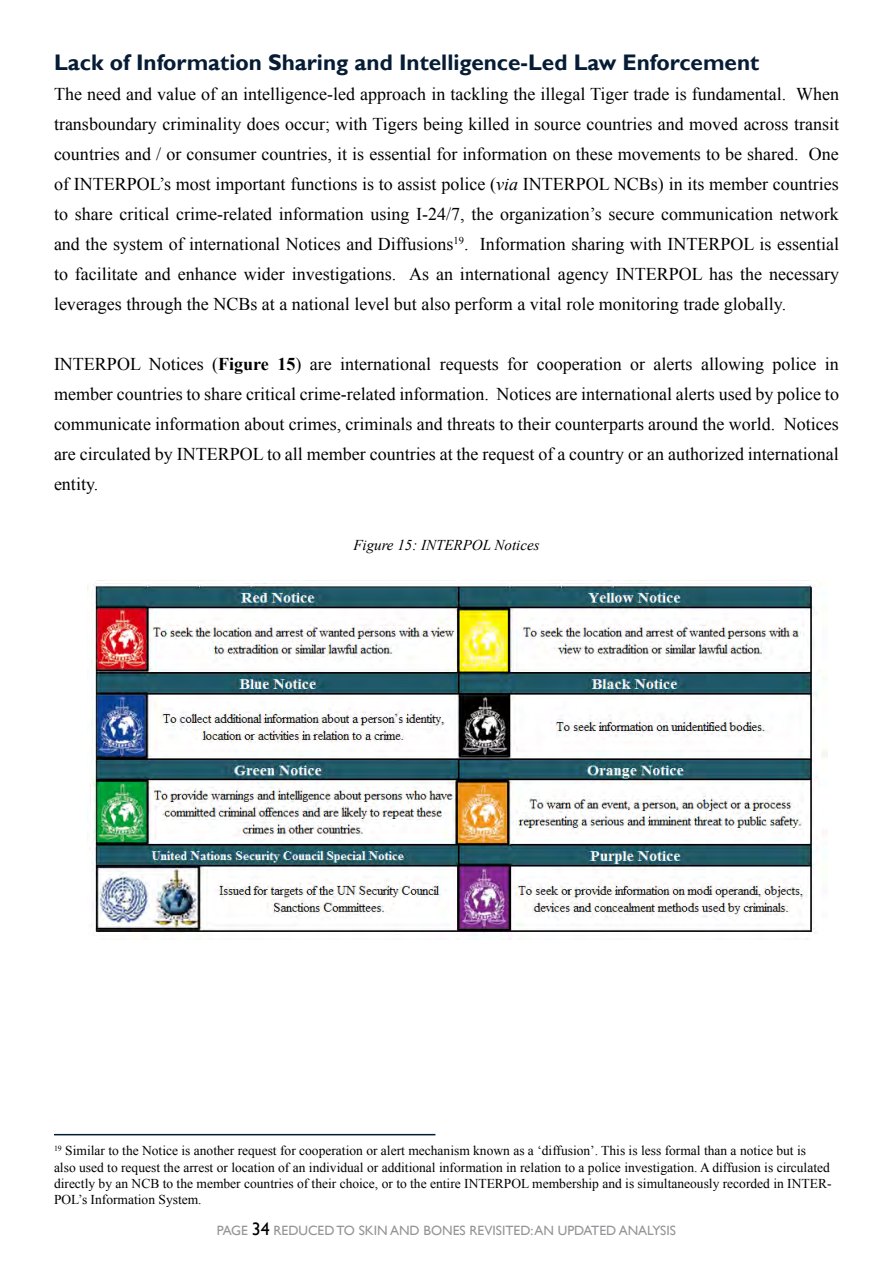
<style>
.page{position:relative;width:893px;height:1263px;background:#fff}
.page>*{position:absolute;margin:0;border:0;box-sizing:border-box;transform-origin:0 0}
.t1{font:700 22.5px "Gill Sans";color:#051c34}
.t2{font:18px/30px "Times New Roman";color:#000;text-align:justify}
.t3{font:italic 15px "Times New Roman";color:#000}
.t4{font:13.5px/16.2px "Times New Roman";color:#000}
.t5{font:13.5px "Gill Sans";color:#939598}
.s1{font-style:italic}
.s2{font-weight:700}
.s3{font-size:18px;color:#000}
</style>
<div class="page">
<hr style="left:54px;top:1134px;width:381px;height:1px;background:#051c34">
<img style="left:87px;top:580px;width:740px;height:359px">
<p class="t1" style="left:54px;top:48px;width:707px">Lack of Information Sharing and Intelligence-Led Law Enforcement</p>
<p class="t2" style="left:54px;top:78px;width:786px">The need and value of an intelligence-led approach in tackling the illegal Tiger trade is fundamental. When transboundary criminality does occur; with Tigers being killed in source countries and moved across transit countries and / or consumer countries, it is essential for information on these movements to be shared. One of INTERPOL’s most important functions is to assist police (<span class="s1">via</span> INTERPOL NCBs) in its member countries to share critical crime-related information using I-24/7, the organization’s secure communication network and the system of international Notices and Diffusions<sup>19</sup>. Information sharing with INTERPOL is essential to facilitate and enhance wider investigations. As an international agency INTERPOL has the necessary leverages through the NCBs at a national level but also perform a vital role monitoring trade globally.</p>
<p class="t2" style="left:54px;top:348px;width:786px">INTERPOL Notices (<span class="s2">Figure 15</span>) are international requests for cooperation or alerts allowing police in member countries to share critical crime-related information. Notices are international alerts used by police to communicate information about crimes, criminals and threats to their counterparts around the world. Notices are circulated by INTERPOL to all member countries at the request of a country or an authorized international entity.</p>
<p class="t3" style="left:353px;top:534px;width:188px">Figure 15: INTERPOL Notices</p>
<p class="t4" style="left:54px;top:1142px;width:779px"><sup>19</sup> Similar to the Notice is another request for cooperation or alert mechanism known as a ‘diffusion’. This is less formal than a notice but is<br>also used to request the arrest or location of an individual or additional information in relation to a police investigation. A diffusion is circulated directly by an NCB to the member countries of their choice, or to the entire INTERPOL membership and is simultaneously recorded in INTER-POL’s Information System.</p>
<p class="t5" style="left:217px;top:1222px;width:460px">PAGE <span class="s3">34</span> REDUCED TO SKIN AND BONES REVISITED: AN UPDATED ANALYSIS</p>
</div>
